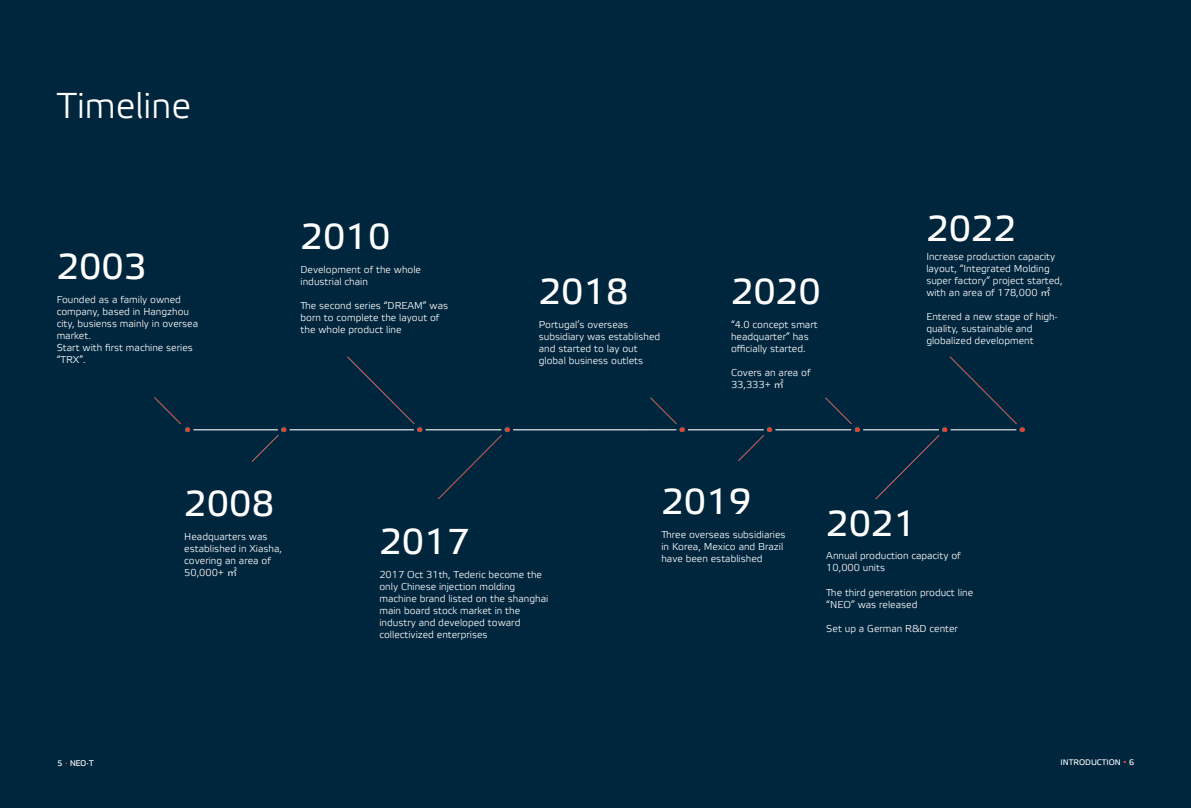
<style>
.page{position:relative;width:1191px;height:808px;background:#00263e}
.page>*{position:absolute;margin:0;border:0;box-sizing:border-box;transform-origin:0 0}
.t1{font:36px "Etelka Text";color:#fff}
.t2{font:300 36px "Etelka";color:#fff}
.t3{font:300 10px "Etelka";color:#fff}
.t4{font:8px "Etelka Text";color:#fff}
.t5{font:8px "Prometo";color:#fff}
.s1{font-family:"Noto Sans CJK";font-weight:600}
.s2{font-family:"Etelka Text"}
</style>
<div class="page">
<img style="left:154px;top:356px;width:871px;height:143px">
<p class="t2" style="left:57px;top:84px;width:136px">Timeline</p>
<p class="t1" style="left:57px;top:244px;width:91px">2003</p>
<p class="t3" style="left:57px;top:293px;width:126px">Founded as a family owned</p>
<p class="t3" style="left:57px;top:305px;width:134px">company, based in Hangzhou</p>
<p class="t3" style="left:57px;top:317px;width:143px">city, busienss mainly in oversea</p>
<p class="t3" style="left:57px;top:329px;width:36px">market.</p>
<p class="t3" style="left:57px;top:341px;width:138px">Start with first machine series</p>
<p class="t3" style="left:57px;top:353px;width:31px">“TRX”.</p>
<p class="t1" style="left:300px;top:214px;width:91px">2010</p>
<p class="t1" style="left:926px;top:207px;width:91px">2022</p>
<p class="t3" style="left:300px;top:263px;width:122px">Development of the whole</p>
<p class="t3" style="left:300px;top:275px;width:69px">industrial chain</p>
<p class="t3" style="left:300px;top:299px;width:149px">The second series “DREAM” was</p>
<p class="t3" style="left:300px;top:311px;width:140px">born to complete the layout of</p>
<p class="t3" style="left:300px;top:323px;width:102px">the whole product line</p>
<p class="t1" style="left:539px;top:269px;width:91px">2018</p>
<p class="t1" style="left:731px;top:269px;width:91px">2020</p>
<p class="t3" style="left:539px;top:318px;width:91px">Portugal’s overseas</p>
<p class="t3" style="left:539px;top:330px;width:123px">subsidiary was established</p>
<p class="t3" style="left:539px;top:342px;width:100px">and started to lay out</p>
<p class="t3" style="left:539px;top:354px;width:106px">global business outlets</p>
<p class="t3" style="left:731px;top:318px;width:88px">“4.0 concept smart</p>
<p class="t3" style="left:731px;top:330px;width:79px">headquarter” has</p>
<p class="t3" style="left:731px;top:342px;width:76px">officially started.</p>
<p class="t3" style="left:731px;top:366px;width:81px">Covers an area of</p>
<p class="t3" style="left:731px;top:378px;width:54px">33,333+ <span class="s1">㎡</span></p>
<p class="t3" style="left:926px;top:250px;width:130px">Increase production capacity</p>
<p class="t3" style="left:926px;top:262px;width:125px">layout, “Integrated Molding</p>
<p class="t3" style="left:926px;top:274px;width:138px">super factory” project started,</p>
<p class="t3" style="left:926px;top:286px;width:126px">with an area of 178,000 <span class="s1">㎡</span></p>
<p class="t3" style="left:926px;top:310px;width:133px">Entered a new stage of high-</p>
<p class="t3" style="left:926px;top:322px;width:108px">quality, sustainable and</p>
<p class="t3" style="left:926px;top:334px;width:109px">globalized development</p>
<p class="t1" style="left:184px;top:481px;width:91px">2008</p>
<p class="t3" style="left:184px;top:530px;width:85px">Headquarters was</p>
<p class="t3" style="left:184px;top:542px;width:99px">established in Xiasha,</p>
<p class="t3" style="left:184px;top:554px;width:88px">covering an area of</p>
<p class="t3" style="left:184px;top:566px;width:54px">50,000+ <span class="s1">㎡</span></p>
<p class="t1" style="left:379px;top:520px;width:91px">2017</p>
<p class="t3" style="left:379px;top:569px;width:164px">2017 Oct 31th, Tederic become the</p>
<p class="t3" style="left:379px;top:581px;width:137px">only Chinese injection molding</p>
<p class="t3" style="left:379px;top:593px;width:170px">machine brand listed on the shanghai</p>
<p class="t3" style="left:379px;top:605px;width:142px">main board stock market in the</p>
<p class="t3" style="left:379px;top:617px;width:142px">industry and developed toward</p>
<p class="t3" style="left:379px;top:629px;width:110px">collectivized enterprises</p>
<p class="t1" style="left:661px;top:479px;width:91px">2019</p>
<p class="t3" style="left:661px;top:528px;width:126px">Three overseas subsidiaries</p>
<p class="t3" style="left:661px;top:540px;width:123px">in Korea, Mexico and Brazil</p>
<p class="t3" style="left:661px;top:552px;width:103px">have been established</p>
<p class="t1" style="left:826px;top:501px;width:91px">2021</p>
<p class="t3" style="left:826px;top:550px;width:136px">Annual production capacity of</p>
<p class="t3" style="left:826px;top:562px;width:60px">10,000 units</p>
<p class="t3" style="left:826px;top:586px;width:148px">The third generation product line</p>
<p class="t3" style="left:826px;top:598px;width:93px">“NEO” was released</p>
<p class="t3" style="left:826px;top:622px;width:133px">Set up a German R&amp;D center</p>
<p class="t5" style="left:58px;top:758px;width:38px"><span class="s2">5</span> <sup>.</sup> NEO<span class="s2">·</span>T</p>
<p class="t4" style="left:1060px;top:758px;width:75px">INTRODUCTION <sup>.</sup> 6</p>
</div>
